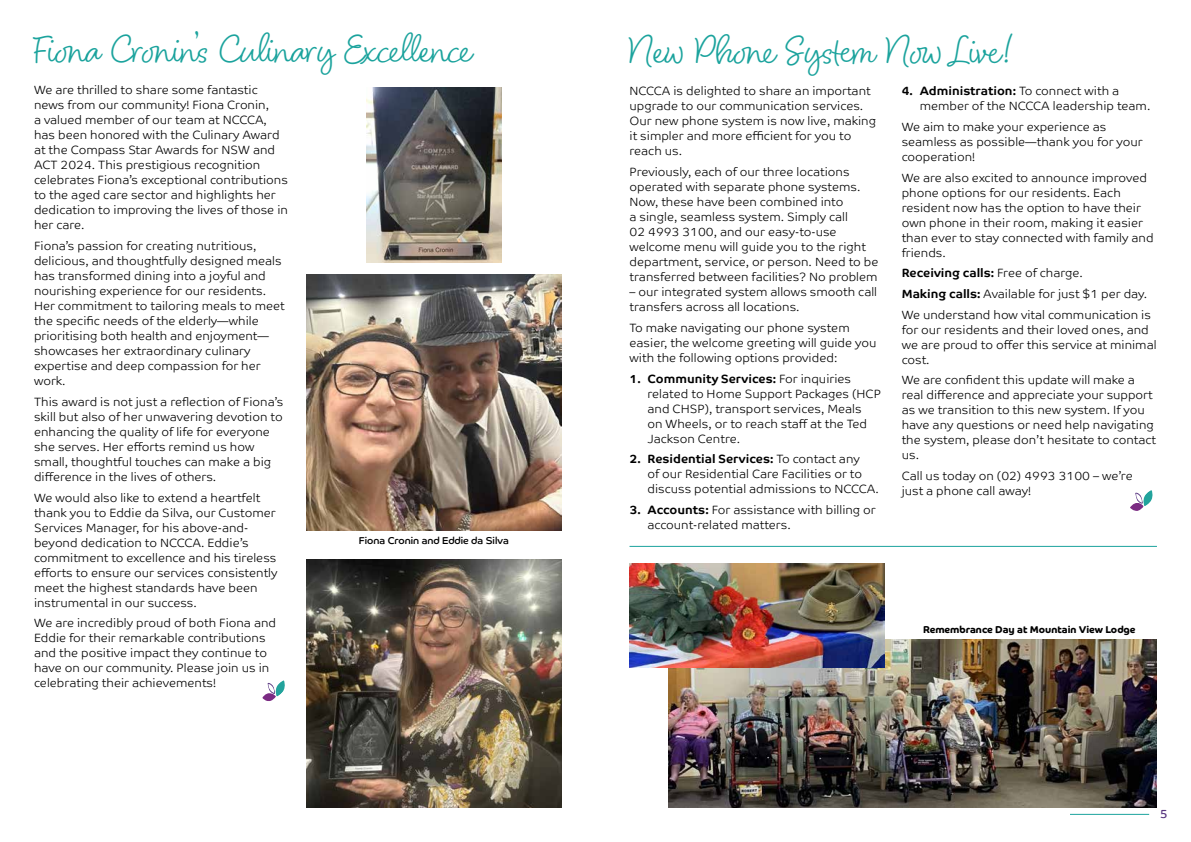
<style>
.page{position:relative;width:1191px;height:842px;background:#fff}
.page>*{position:absolute;margin:0;border:0;box-sizing:border-box;transform-origin:0 0}
.t1{font:40px "Blithe";color:#1ba39d}
.t2{font:300 12px/15px "Co Text";color:#000}
.t3{font:12px "Co Text";color:#57357f}
.t4{font:700 10px "Co Headline";color:#000}
.t5{font:10px "Co Headline";color:#000}
.s1{font-weight:700}
</style>
<div class="page">
<hr style="left:1070px;top:814px;width:79px;height:1px;background:#1ba39d">
<hr style="left:629px;top:546px;width:528px;height:1px;background:#1ba39d">
<img style="left:668px;top:640px;width:488px;height:168px">
<img style="left:629px;top:563px;width:255px;height:104px">
<img style="left:306px;top:559px;width:255px;height:249px">
<img style="left:306px;top:274px;width:255px;height:256px">
<img style="left:366px;top:87px;width:135px;height:175px">
<svg style="left:262px;top:680px;width:23px;height:21px"></svg>
<svg style="left:1130px;top:490px;width:23px;height:21px"></svg>
<h1 class="t1" style="left:34px;top:24px;width:443px">Fiona Cronin’s Culinary Excellence</h1>
<p class="t2" style="left:34px;top:83px;width:255px">We are thrilled to share some fantastic news from our community! Fiona Cronin,<br>a valued member of our team at NCCCA, has been honored with the Culinary Award at the Compass Star Awards for NSW and ACT 2024. This prestigious recognition celebrates Fiona’s exceptional contributions to the aged care sector and highlights her dedication to improving the lives of those in her care.</p>
<p class="t2" style="left:34px;top:238px;width:252px">Fiona’s passion for creating nutritious, delicious, and thoughtfully designed meals has transformed dining into a joyful and nourishing experience for our residents.<br>Her commitment to tailoring meals to meet the specific needs of the elderly—while prioritising both health and enjoyment— showcases her extraordinary culinary expertise and deep compassion for her work.</p>
<p class="t2" style="left:34px;top:394px;width:251px">This award is not just a reflection of Fiona’s skill but also of her unwavering devotion to enhancing the quality of life for everyone she serves. Her efforts remind us how small, thoughtful touches can make a big difference in the lives of others.</p>
<p class="t2" style="left:34px;top:490px;width:245px">We would also like to extend a heartfelt thank you to Eddie da Silva, our Customer Services Manager, for his above-and&shy;beyond dedication to NCCCA. Eddie’s commitment to excellence and his tireless efforts to ensure our services consistently meet the highest standards have been instrumental in our success.</p>
<p class="t2" style="left:34px;top:615px;width:243px">We are incredibly proud of both Fiona and Eddie for their remarkable contributions and the positive impact they continue to have on our community. Please join us in celebrating their achievements!</p>
<p class="t5" style="left:359px;top:535px;width:151px">Fiona Cronin and Eddie da Silva</p>
<h1 class="t1" style="left:629px;top:25px;width:384px">New Phone System Now Live!</h1>
<p class="t2" style="left:629px;top:84px;width:248px">NCCCA is delighted to share an important upgrade to our communication services.<br>Our new phone system is now live, making it simpler and more efficient for you to reach us.</p>
<p class="t2" style="left:629px;top:164px;width:250px">Previously, each of our three locations operated with separate phone systems.<br>Now, these have been combined into<br>a single, seamless system. Simply call<br>02 4993 3100, and our easy-to-use welcome menu will guide you to the right department, service, or person. Need to be transferred between facilities? No problem</p>
<p class="t2" style="left:629px;top:284px;width:249px">– our integrated system allows smooth call transfers across all locations.</p>
<p class="t2" style="left:629px;top:320px;width:249px">To make navigating our phone system easier, the welcome greeting will guide you with the following options provided:</p>
<p class="t2" style="left:647px;top:371px;width:235px;text-indent:-18px"><span class="s1">1. Community Services:</span> For inquiries related to Home Support Packages (HCP and CHSP), transport services, Meals<br>on Wheels, or to reach staff at the Ted Jackson Centre.</p>
<p class="t2" style="left:647px;top:451px;width:233px;text-indent:-18px"><span class="s1">2. Residential Services:</span> To contact any<br>of our Residential Care Facilities or to discuss potential admissions to NCCCA.</p>
<p class="t2" style="left:647px;top:502px;width:230px;text-indent:-18px"><span class="s1">3. Accounts:</span> For assistance with billing or account-related matters.</p>
<p class="t2" style="left:919px;top:84px;width:232px;text-indent:-18px"><span class="s1">4. Administration:</span> To connect with a member of the NCCCA leadership team.</p>
<p class="t2" style="left:901px;top:119px;width:242px">We aim to make your experience as seamless as possible—thank you for your cooperation!</p>
<p class="t2" style="left:901px;top:170px;width:253px">We are also excited to announce improved phone options for our residents. Each resident now has the option to have their own phone in their room, making it easier than ever to stay connected with family and friends.</p>
<p class="t2" style="left:901px;top:263px;width:251px;line-height:20.7px"><span class="s1">Receiving calls:</span> Free of charge.<br><span class="s1">Making calls:</span> Available for just $1 per day.<br>We understand how vital communication is</p>
<p class="t2" style="left:901px;top:322px;width:256px">for our residents and their loved ones, and we are proud to offer this service at minimal cost.</p>
<p class="t2" style="left:901px;top:373px;width:256px">We are confident this update will make a real difference and appreciate your support as we transition to this new system. If you have any questions or need help navigating the system, please don’t hesitate to contact us.</p>
<p class="t2" style="left:901px;top:468px;width:232px">Call us today on (02) 4993 3100 – we’re just a phone call away!</p>
<p class="t4" style="left:923px;top:623px;width:214px">Remembrance Day at Mountain View Lodge</p>
<p class="t3" style="left:1159px;top:806px;width:9px">5</p>
</div>
